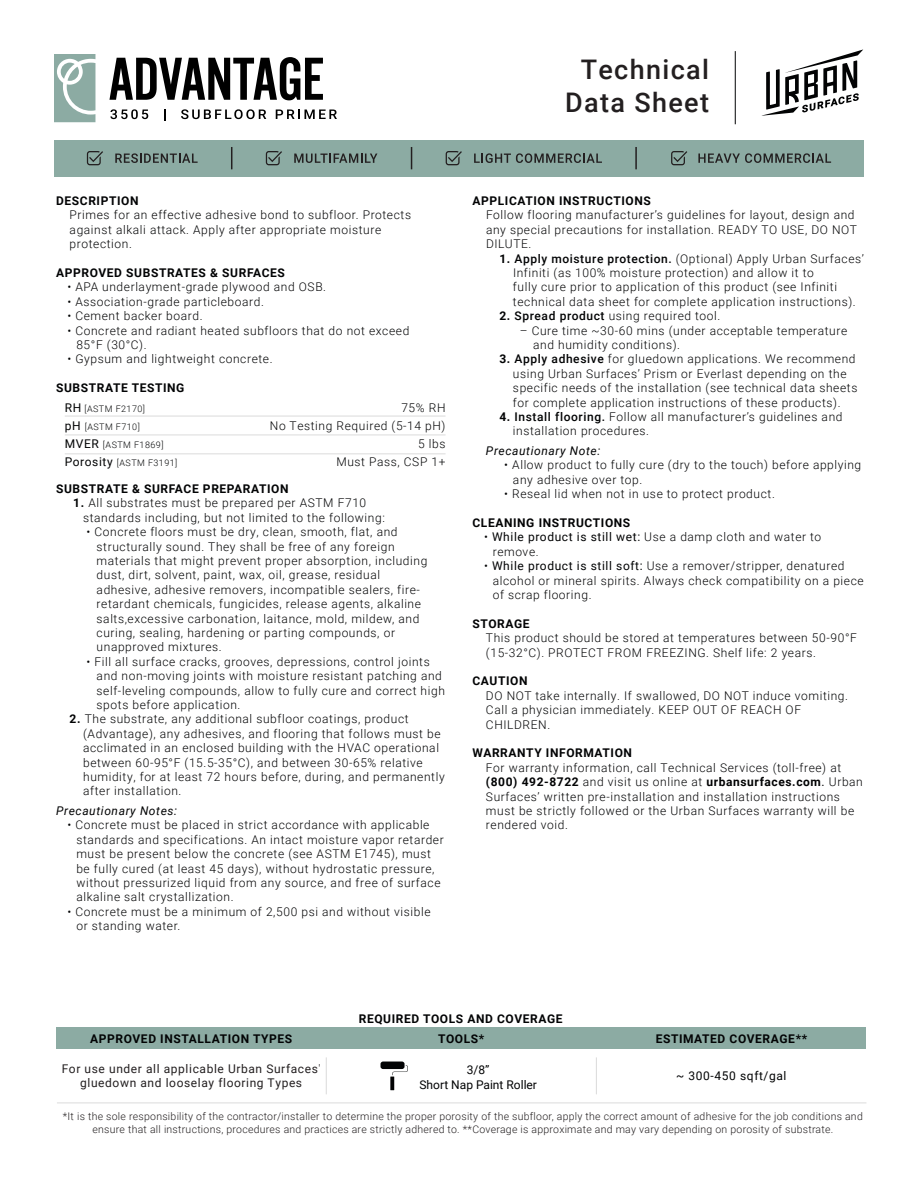
<style>
.page{position:relative;width:918px;height:1188px;background:#fff}
.page>*{position:absolute;margin:0;border:0;box-sizing:border-box;transform-origin:0 0}
.t1{font:500 27px/32.4px "Roboto";letter-spacing:.05em;color:#231f20;text-align:center}
.t2{font:300 12px/14.4px "Roboto";letter-spacing:.05em;color:#020304}
.t3{font:700 12px "Roboto";letter-spacing:.05em;color:#020304}
.t4{font:12px/14.4px "Roboto";letter-spacing:.05em;color:#231f20;text-align:center}
.t5{font:italic 12px "Roboto";letter-spacing:.05em;color:#020304}
.t6{font:12px "Roboto";color:#020304}
.t7{font:12px "Roboto";letter-spacing:.05em;color:#020304}
.t8{font:300 10.5px/12.6px "Roboto";letter-spacing:.025em;color:#231f20;text-align:center}
.t9{font:300 9px "Roboto";letter-spacing:.05em;color:#020304}
.s1{font-weight:400;font-size:12px}
.s2{font-weight:700}
.s3{font-weight:500}
.s4{font-weight:400}
.s5{font-weight:300}
</style>
<div class="page">
<div style="left:54px;top:140px;width:810px;height:37px;background:#8caba3"></div>
<svg style="left:115px;top:153px;width:83px;height:10px"></svg>
<svg style="left:87px;top:151px;width:16px;height:14px"></svg>
<svg style="left:294px;top:154px;width:83px;height:9px"></svg>
<svg style="left:266px;top:151px;width:16px;height:14px"></svg>
<svg style="left:474px;top:153px;width:128px;height:10px"></svg>
<svg style="left:446px;top:151px;width:16px;height:14px"></svg>
<svg style="left:411px;top:147px;width:1px;height:22px"></svg>
<svg style="left:231px;top:147px;width:1px;height:22px"></svg>
<hr style="left:635px;top:147px;width:2px;height:22px;background:#231f20">
<svg style="left:671px;top:151px;width:16px;height:14px"></svg>
<svg style="left:698px;top:153px;width:133px;height:10px"></svg>
<hr style="left:65px;top:435px;width:381px;height:1px;background:#020304">
<hr style="left:65px;top:416px;width:381px;height:1px;background:#020304">
<hr style="left:65px;top:453px;width:381px;height:1px;background:#020304">
<svg style="left:761px;top:49px;width:102px;height:67px"></svg>
<hr style="left:735px;top:51px;width:1px;height:73px;background:#020304">
<div style="left:56px;top:1028px;width:809px;height:21px;background:#8caba3"></div>
<hr style="left:57px;top:1103px;width:809px;height:1px;background:#020304">
<hr style="left:326px;top:1057px;width:1px;height:37px;background:#020304">
<hr style="left:596px;top:1057px;width:1px;height:37px;background:#020304">
<svg style="left:54px;top:54px;width:41px;height:68px"></svg>
<svg style="left:109px;top:57px;width:214px;height:43px"></svg>
<svg style="left:110px;top:109px;width:38px;height:10px"></svg>
<svg style="left:181px;top:109px;width:85px;height:10px"></svg>
<svg style="left:276px;top:110px;width:61px;height:9px"></svg>
<div style="left:381px;top:1062px;width:24px;height:7px;background:#020304;border-radius:3px"></div>
<svg style="left:392px;top:1065px;width:16px;height:10px"></svg>
<svg style="left:390px;top:1077px;width:4px;height:13px"></svg>
<p class="t1" style="left:565px;top:53px;width:145px">Technical<br>Data Sheet</p>
<p class="t3" style="left:56px;top:192px;width:84px">DESCRIPTION</p>
<p class="t2" style="left:70px;top:207px;width:343px">Primes for an effective adhesive bond to subfloor. Protects against alkali attack. Apply after appropriate moisture protection.</p>
<p class="t3" style="left:56px;top:264px;width:230px">APPROVED SUBSTRATES &amp; SURFACES</p>
<p class="t2" style="left:67px;top:279px;width:260px">• APA underlayment-grade plywood and OSB.</p>
<p class="t2" style="left:67px;top:294px;width:198px">• Association-grade particleboard.</p>
<p class="t2" style="left:67px;top:308px;width:137px">• Cement backer board.</p>
<p class="t2" style="left:67px;top:323px;width:343px">• Concrete and radiant heated subfloors that do not exceed</p>
<p class="t2" style="left:76px;top:337px;width:72px">85°F (30°C).</p>
<p class="t2" style="left:67px;top:351px;width:207px">• Gypsum and lightweight concrete.</p>
<p class="t3" style="left:56px;top:380px;width:130px">SUBSTRATE TESTING</p>
<p class="t9" style="left:65px;top:402px;width:82px"><span class="s1">RH</span> [ASTM F2170]</p>
<p class="t9" style="left:65px;top:420px;width:77px"><span class="s1">pH</span> [ASTM F710]</p>
<p class="t9" style="left:65px;top:438px;width:100px"><span class="s1">MVER</span> [ASTM F1869]</p>
<p class="t9" style="left:65px;top:456px;width:114px"><span class="s1">Porosity</span> [ASTM F3191]</p>
<p class="t2" style="left:401px;top:400px;width:46px">75% RH</p>
<p class="t2" style="left:270px;top:418px;width:177px">No Testing Required (5-14 pH)</p>
<p class="t2" style="left:418px;top:436px;width:29px">5 lbs</p>
<p class="t2" style="left:336px;top:454px;width:111px">Must Pass, CSP 1+</p>
<p class="t3" style="left:56px;top:480px;width:234px">SUBSTRATE &amp; SURFACE PREPARATION</p>
<p class="t2" style="left:73px;top:495px;width:295px"><span class="s2">1.</span> All substrates must be prepared per ASTM F710</p>
<p class="t2" style="left:83px;top:510px;width:303px">standards including, but not limited to the following:</p>
<p class="t2" style="left:97px;top:524px;width:332px;text-indent:-10px">• Concrete floors must be dry, clean, smooth, flat, and structurally sound. They shall be free of any foreign materials that might prevent proper absorption, including dust, dirt, solvent, paint, wax, oil, grease, residual adhesive, adhesive removers, incompatible sealers, fire&shy;retardant chemicals, fungicides, release agents, alkaline salts,excessive carbonation, laitance, mold, mildew, and curing, sealing, hardening or parting compounds, or unapproved mixtures.</p>
<p class="t2" style="left:97px;top:654px;width:350px;text-indent:-10px">• Fill all surface cracks, grooves, depressions, control joints and non-moving joints with moisture resistant patching and self-leveling compounds, allow to fully cure and correct high spots before application.</p>
<p class="t2" style="left:70px;top:711px;width:341px"><span class="s2">2.</span> The substrate, any additional subfloor coatings, product</p>
<p class="t2" style="left:83px;top:726px;width:363px">(Advantage), any adhesives, and flooring that follows must be acclimated in an enclosed building with the HVAC operational between 60-95°F (15.5-35°C), and between 30-65% relative humidity, for at least 72 hours before, during, and permanently after installation.</p>
<p class="t5" style="left:56px;top:802px;width:122px">Precautionary Notes:</p>
<p class="t2" style="left:67px;top:817px;width:364px">• Concrete must be placed in strict accordance with applicable</p>
<p class="t2" style="left:76px;top:832px;width:369px">standards and specifications. An intact moisture vapor retarder must be present below the concrete (see ASTM E1745), must be fully cured (at least 45 days), without hydrostatic pressure, without pressurized liquid from any source, and free of surface alkaline salt crystallization.</p>
<p class="t2" style="left:76px;top:904px;width:356px;text-indent:-9px">• Concrete must be a minimum of 2,500 psi and without visible or standing water.</p>
<p class="t3" style="left:472px;top:192px;width:180px">APPLICATION INSTRUCTIONS</p>
<p class="t2" style="left:486px;top:207px;width:372px">Follow flooring manufacturer’s guidelines for layout, design and any special precautions for installation. READY TO USE, DO NOT<br>DILUTE.</p>
<p class="t2" style="left:513px;top:251px;width:352px;text-indent:-13px"><span class="s2">1.</span> <span class="s3">Apply moisture protection.</span> (Optional) Apply Urban Surfaces’ Infiniti (as 100% moisture protection) and allow it to<br>fully cure prior to application of this product (see Infiniti technical data sheet for complete application instructions).</p>
<p class="t2" style="left:499px;top:308px;width:222px"><span class="s2">2.</span> <span class="s3">Spread product</span> using required tool.</p>
<p class="t2" style="left:533px;top:323px;width:315px;text-indent:-14px">– Cure time ~30-60 mins (under acceptable temperature and humidity conditions).</p>
<p class="t2" style="left:513px;top:351px;width:346px;text-indent:-14px"><span class="s2">3.</span> <span class="s3">Apply adhesive</span> for gluedown applications. We recommend using Urban Surfaces’ Prism or Everlast depending on the specific needs of the installation (see technical data sheets for complete application instructions of these products).</p>
<p class="t2" style="left:513px;top:409px;width:331px;text-indent:-14px"><span class="s2">4.</span> <span class="s3">Install flooring.</span> Follow all manufacturer’s guidelines and installation procedures.</p>
<p class="t5" style="left:486px;top:442px;width:116px">Precautionary Note:</p>
<p class="t2" style="left:513px;top:457px;width:350px;text-indent:-9px">• Allow product to fully cure (dry to the touch) before applying any adhesive over top.</p>
<p class="t2" style="left:504px;top:486px;width:272px">• Reseal lid when not in use to protect product.</p>
<p class="t3" style="left:472px;top:514px;width:159px">CLEANING INSTRUCTIONS</p>
<p class="t2" style="left:493px;top:529px;width:330px;text-indent:-9px">• <span class="s4">While product is still wet:</span> Use a damp cloth and water to remove.</p>
<p class="t2" style="left:493px;top:558px;width:372px;text-indent:-9px">• <span class="s4">While product is still soft:</span> Use a remover/stripper, denatured alcohol or mineral spirits. Always check compatibility on a piece of scrap flooring.</p>
<p class="t3" style="left:472px;top:615px;width:59px">STORAGE</p>
<p class="t2" style="left:486px;top:630px;width:372px">This product should be stored at temperatures between 50-90°F (15-32°C). PROTECT FROM FREEZING. Shelf life: 2 years.</p>
<p class="t3" style="left:472px;top:673px;width:56px">CAUTION</p>
<p class="t2" style="left:486px;top:688px;width:364px">DO NOT take internally. If swallowed, DO NOT induce vomiting.<br>Call a physician immediately. KEEP OUT OF REACH OF<br>CHILDREN.</p>
<p class="t3" style="left:472px;top:745px;width:161px">WARRANTY INFORMATION</p>
<p class="t2" style="left:486px;top:760px;width:378px">For warranty information, call Technical Services (toll-free) at <span class="s2">(800) 492-8722</span> and visit us online at <span class="s2">urbansurfaces.com</span><span class="s4">.</span> Urban Surfaces’ written pre-installation and installation instructions must be strictly followed or the Urban Surfaces warranty will be rendered void.</p>
<p class="t3" style="left:359px;top:1010px;width:205px">REQUIRED TOOLS AND COVERAGE</p>
<p class="t3" style="left:90px;top:1030px;width:204px">APPROVED INSTALLATION TYPES</p>
<p class="t3" style="left:438px;top:1030px;width:48px">TOOLS*</p>
<p class="t3" style="left:656px;top:1030px;width:153px">ESTIMATED COVERAGE**</p>
<p class="t4" style="left:62px;top:1061px;width:260px">For use under all applicable Urban Surfaces<span class="s5">' </span>gluedown and looselay flooring Types</p>
<p class="t7" style="left:676px;top:1067px;width:112px">~ 300-450 sqft/gal</p>
<p class="t6" style="left:467px;top:1062px;width:24px">3/8”</p>
<p class="t6" style="left:419px;top:1076px;width:119px">Short Nap Paint Roller</p>
<p class="t8" style="left:63px;top:1110px;width:801px">*It is the sole responsibility of the contractor/installer to determine the proper porosity of the subfloor, apply the correct amount of adhesive for the job conditions and ensure that all instructions, procedures and practices are strictly adhered to. **Coverage is approximate and may vary depending on porosity of substrate.</p>
</div>
